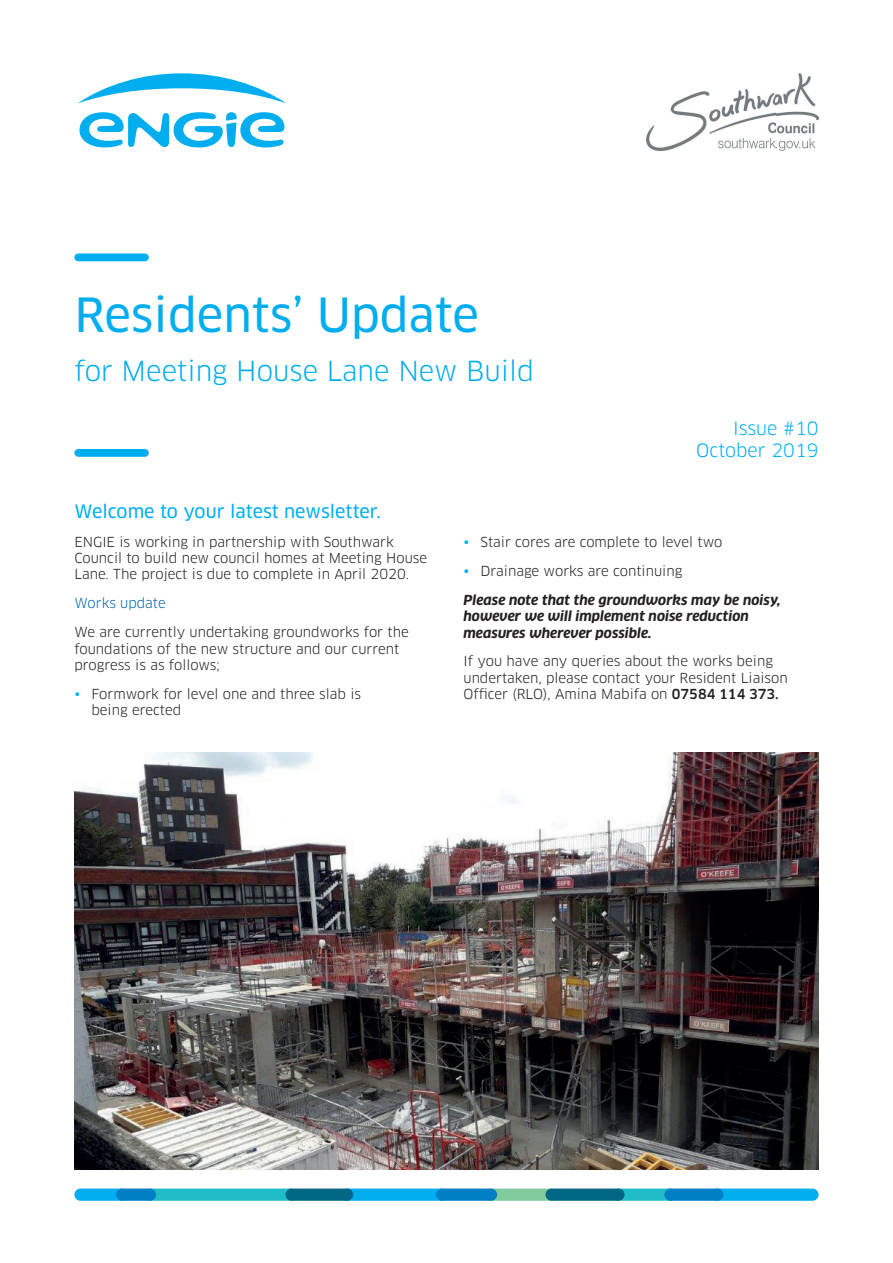
<style>
.page{position:relative;width:893px;height:1263px;background:#fff}
.page>*{position:absolute;margin:0;border:0;box-sizing:border-box;transform-origin:0 0}
.t1{font:46.05px "Clan Pro News";color:#00aeef}
.t2{font:27px "Clan Pro";color:#00aeef}
.t3{font:18px "Clan Pro News";color:#00aeef}
.t4{font:18px/21.6px "Clan Pro";color:#00aeef;text-align:right}
.t5{font:13.5px/16.2px "Clan Pro";color:#231f20}
.t6{font:italic 700 13.5px/29px "Clan Pro";color:#231f20}
.t7{font:13.5px "Clan Pro";color:#0166b3}
.s1{font-size:15px;color:#00aeef}
.s2{font-weight:400;font-style:normal;font-size:15px;color:#00aeef}
.s3{font-weight:400;font-style:normal}
.s4{font-weight:500}
</style>
<div class="page">
<div style="left:74px;top:253px;width:75px;height:8px;background:#00aeef;border-radius:4px"></div>
<div style="left:74px;top:449px;width:75px;height:8px;background:#00aeef;border-radius:4px"></div>
<img style="left:646px;top:74px;width:173px;height:76px">
<svg style="left:78px;top:73px;width:208px;height:30px"></svg>
<svg style="left:80px;top:112px;width:204px;height:36px"></svg>
<div style="left:711px;top:1188px;width:108px;height:13px;background:#00aeef;border-radius:6px"></div>
<div style="left:612px;top:1188px;width:65px;height:13px;background:#21bdc6;border-radius:6px"></div>
<div style="left:485px;top:1188px;width:73px;height:13px;background:#80ca9c;border-radius:6px"></div>
<div style="left:546px;top:1188px;width:78px;height:13px;background:#016584;border-radius:6px"></div>
<div style="left:341px;top:1188px;width:107px;height:13px;background:#00aeef;border-radius:6px"></div>
<div style="left:144px;top:1188px;width:154px;height:13px;background:#21bdc6;border-radius:6px"></div>
<div style="left:74px;top:1188px;width:54px;height:13px;background:#00aeef;border-radius:6px"></div>
<div style="left:436px;top:1188px;width:61px;height:13px;background:#007ec5;border-radius:6px"></div>
<div style="left:285px;top:1188px;width:68px;height:13px;background:#016584;border-radius:6px"></div>
<div style="left:116px;top:1188px;width:40px;height:13px;background:#007ec5;border-radius:6px"></div>
<div style="left:664px;top:1188px;width:59px;height:13px;background:#007ec5;border-radius:6px"></div>
<img style="left:74px;top:753px;width:745px;height:416px">
<h1 class="t1" style="left:74px;top:287px;width:406px">Residents’ Update</h1>
<h2 class="t2" style="left:74px;top:355px;width:461px">for Meeting House Lane New Build</h2>
<h3 class="t4" style="left:696px;top:418px;width:124px">Issue #10<br>October 2019</h3>
<h3 class="t3" style="left:74px;top:501px;width:308px">Welcome to your latest newsletter.</h3>
<p class="t5" style="left:74px;top:534px;width:354px">ENGIE is working in partnership with Southwark<br>Council to build new council homes at Meeting House<br>Lane. The project is due to complete in April 2020.</p>
<p class="t7" style="left:74px;top:595px;width:93px">Works update</p>
<p class="t5" style="left:74px;top:624px;width:336px">We are currently undertaking groundworks for the foundations of the new structure and our current progress is as follows;</p>
<p class="t5" style="left:91px;top:686px;width:271px;text-indent:-17px"><span class="s1">•</span> Formwork for level one and three slab is being erected</p>
<p class="t5" style="left:463px;top:534px;width:261px"><span class="s1">•</span> Stair cores are complete to level two</p>
<p class="t6" style="left:463px;top:557px;width:319px"><span class="s2">•</span> <span class="s3">Drainage works are continuing<br></span>Please note that the groundworks may be noisy,</p>
<p class="t6" style="left:463px;top:608px;width:287px;line-height:16.2px">however we will implement noise reduction measures wherever possible.</p>
<p class="t5" style="left:463px;top:653px;width:326px">If you have any queries about the works being undertaken, please contact your Resident Liaison<br>Officer (RLO), Amina Mabifa on <span class="s4">07584 114 373.</span></p>
</div>
